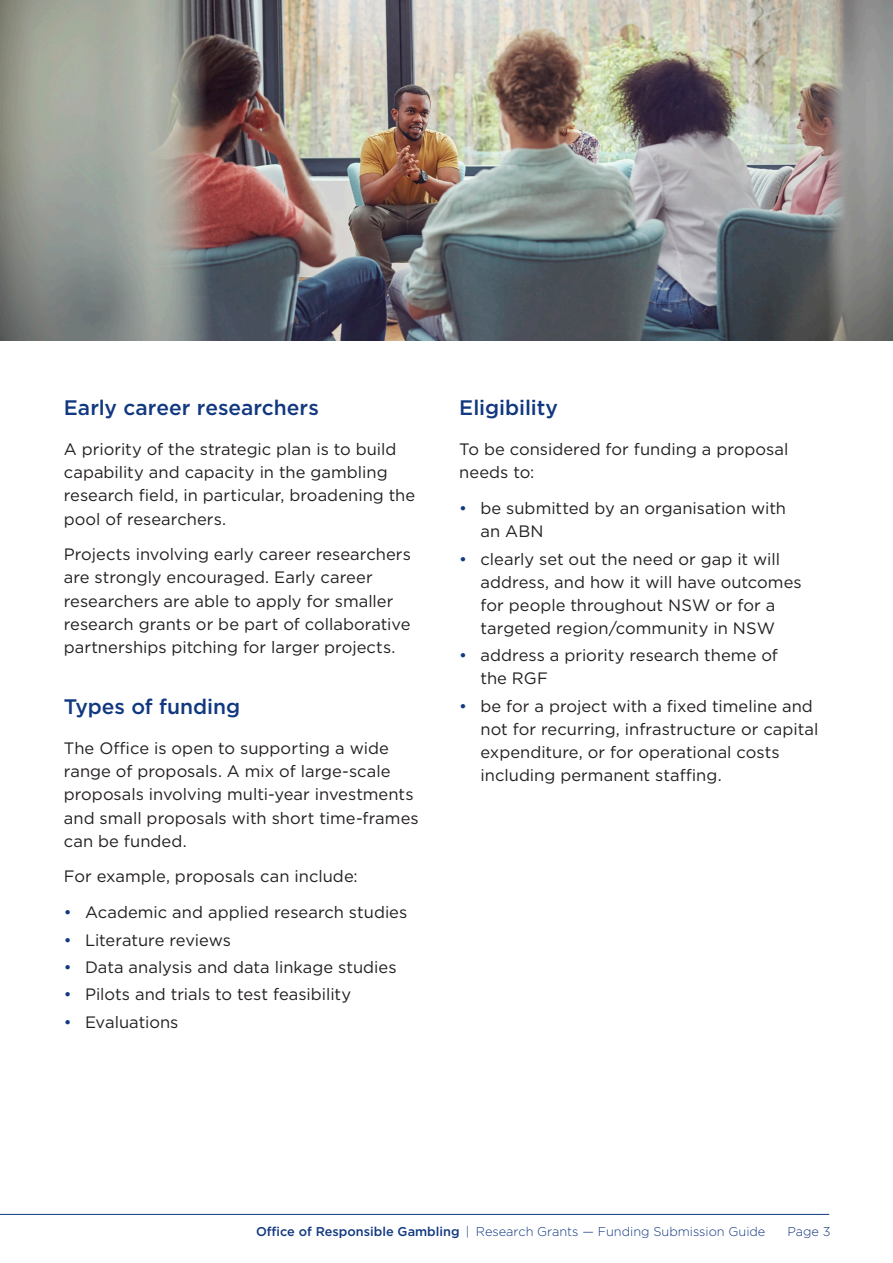
<style>
.page{position:relative;width:893px;height:1263px;background:#fff}
.page>*{position:absolute;margin:0;border:0;box-sizing:border-box;transform-origin:0 0}
.t1{font:500 21px "Gotham";color:#113880}
.Body{font:16.5px/23.1px "Gotham";color:#231f20}
.t2{font:300 12.75px "Gotham";color:#113880}
.s1{color:#113880}
.s2{font-weight:500}
</style>
<div class="page">
<hr style="left:0;top:1214px;width:829px;height:1px;background:#113880">
<img style="left:0;top:0;width:893px;height:340px">
<h2 class="t1" style="left:64px;top:394px;width:257px">Early career researchers</h2>
<p class="Body" style="left:64px;top:437px;width:353px">A priority of the strategic plan is to build capability and capacity in the gambling research field, in particular, broadening the pool of researchers.</p>
<p class="Body" style="left:64px;top:543px;width:349px">Projects involving early career researchers are strongly encouraged. Early career researchers are able to apply for smaller research grants or be part of collaborative partnerships pitching for larger projects.</p>
<h2 class="t1" style="left:64px;top:693px;width:178px">Types of funding</h2>
<p class="Body" style="left:64px;top:736px;width:356px">The Office is open to supporting a wide range of proposals. A mix of large-scale proposals involving multi‑year investments and small proposals with short time‑frames can be funded.</p>
<p class="Body" style="left:64px;top:865px;width:296px">For example, proposals can include:</p>
<p class="Body" style="left:64px;top:900px;width:345px"><span class="s1">•</span> Academic and applied research studies</p>
<p class="Body" style="left:64px;top:928px;width:169px"><span class="s1">•</span> Literature reviews</p>
<p class="Body" style="left:64px;top:955px;width:334px"><span class="s1">•</span> Data analysis and data linkage studies</p>
<p class="Body" style="left:64px;top:983px;width:289px"><span class="s1">•</span> Pilots and trials to test feasibility</p>
<p class="Body" style="left:64px;top:1010px;width:116px"><span class="s1">•</span> Evaluations</p>
<h2 class="t1" style="left:459px;top:394px;width:100px">Eligibility</h2>
<p class="Body" style="left:459px;top:437px;width:331px">To be considered for funding a proposal needs to:</p>
<p class="Body" style="left:480px;top:496px;width:307px;text-indent:-21px"><span class="s1">•</span> be submitted by an organisation with an ABN</p>
<p class="Body" style="left:480px;top:547px;width:323px;text-indent:-21px"><span class="s1">•</span> clearly set out the need or gap it will address, and how it will have outcomes for people throughout NSW or for a targeted region/community in NSW</p>
<p class="Body" style="left:480px;top:643px;width:299px;text-indent:-21px"><span class="s1">•</span> address a priority research theme of the RGF</p>
<p class="Body" style="left:480px;top:694px;width:339px;text-indent:-21px"><span class="s1">•</span> be for a project with a fixed timeline and not for recurring, infrastructure or capital expenditure, or for operational costs including permanent staffing.</p>
<p class="t2" style="left:256px;top:1224px;width:511px"><span class="s2">Office of Responsible Gambling</span> | Research Grants — Funding Submission Guide</p>
<p class="t2" style="left:787px;top:1224px;width:45px">Page 3</p>
</div>
